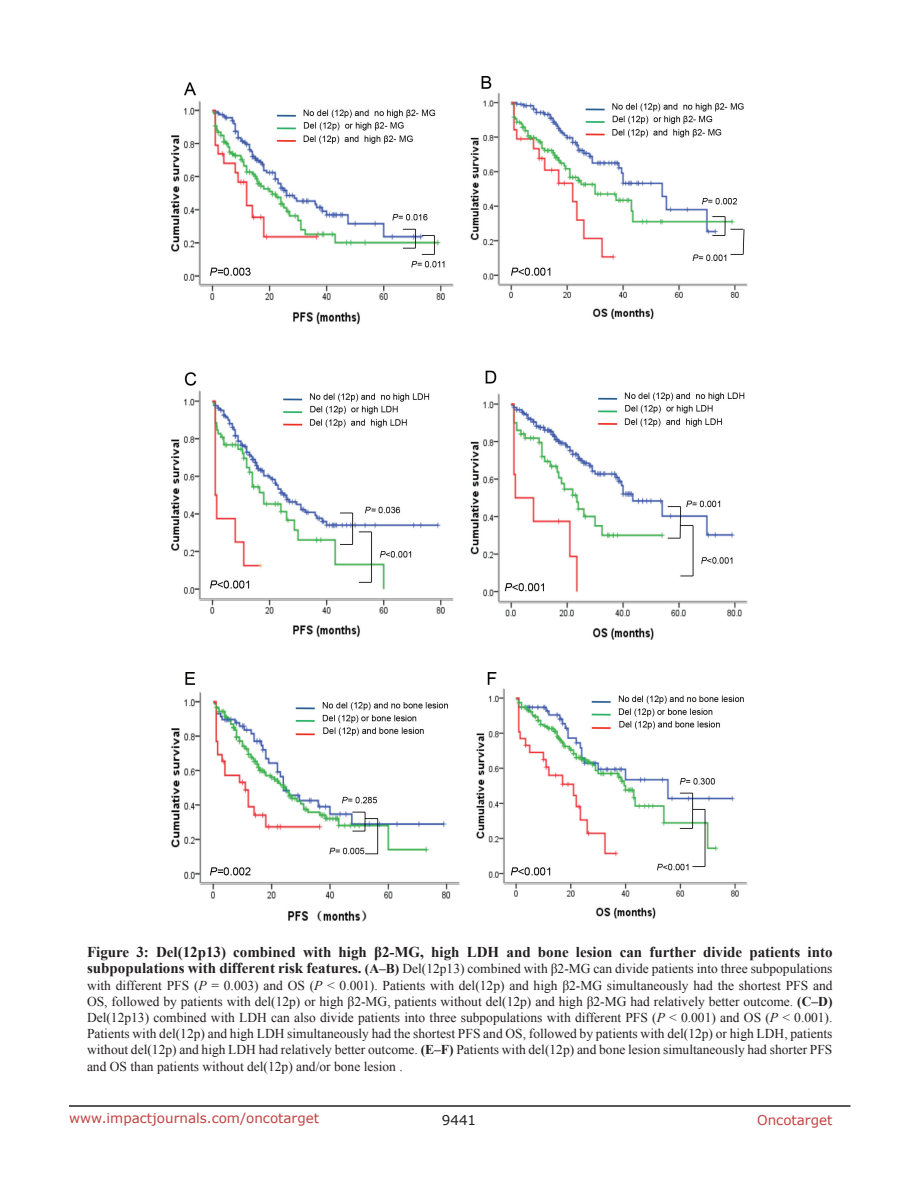
<style>
.page{position:relative;width:918px;height:1188px;background:#fff}
.page>*{position:absolute;margin:0;border:0;box-sizing:border-box;transform-origin:0 0}
.t1{font:700 15px "Times New Roman";color:#231f20}
.t2{font:13.5px/16.2px "Times New Roman";color:#231f20;text-align:justify}
.t3{font:13.5px "Verdana";color:#c24141}
.t4{font:13.5px "Verdana";color:#231f20}
.s1{font-weight:700;font-size:15px}
.s2{font-weight:700}
.s3{font-style:italic}
</style>
<div class="page">
<hr style="left:69px;top:1105px;width:781px;height:2px;background:#231f20">
<img style="left:172px;top:77px;width:576px;height:562px">
<img style="left:172px;top:673px;width:576px;height:248px">
<p class="t1" style="left:87px;top:942px;width:747px">Figure 3: Del(12p13) combined with high β2-MG, high LDH and bone lesion can further divide patients into</p>
<p class="t2" style="left:87px;top:961px;width:747px"><span class="s1">subpopulations with different risk features.</span> <span class="s2">(A–B)</span> Del(12p13) combined with β2-MG can divide patients into three subpopulations with different PFS (<span class="s3">P</span> = 0.003) and OS (<span class="s3">P</span> &lt; 0.001). Patients with del(12p) and high β2-MG simultaneously had the shortest PFS and OS, followed by patients with del(12p) or high β2-MG, patients without del(12p) and high β2-MG had relatively better outcome. <span class="s2">(C–D)<br></span>Del(12p13) combined with LDH can also divide patients into three subpopulations with different PFS (<span class="s3">P</span> &lt; 0.001) and OS (<span class="s3">P</span> &lt; 0.001).<br>Patients with del(12p) and high LDH simultaneously had the shortest PFS and OS, followed by patients with del(12p) or high LDH, patients without del(12p) and high LDH had relatively better outcome. <span class="s2">(E–F)</span> Patients with del(12p) and bone lesion simultaneously had shorter PFS and OS than patients without del(12p) and/or bone lesion .</p>
<p class="t3" style="left:69px;top:1109px;width:252px">www.impactjournals.com/oncotarget</p>
<p class="t4" style="left:442px;top:1111px;width:36px">9441</p>
<p class="t3" style="left:757px;top:1111px;width:77px">Oncotarget</p>
</div>
